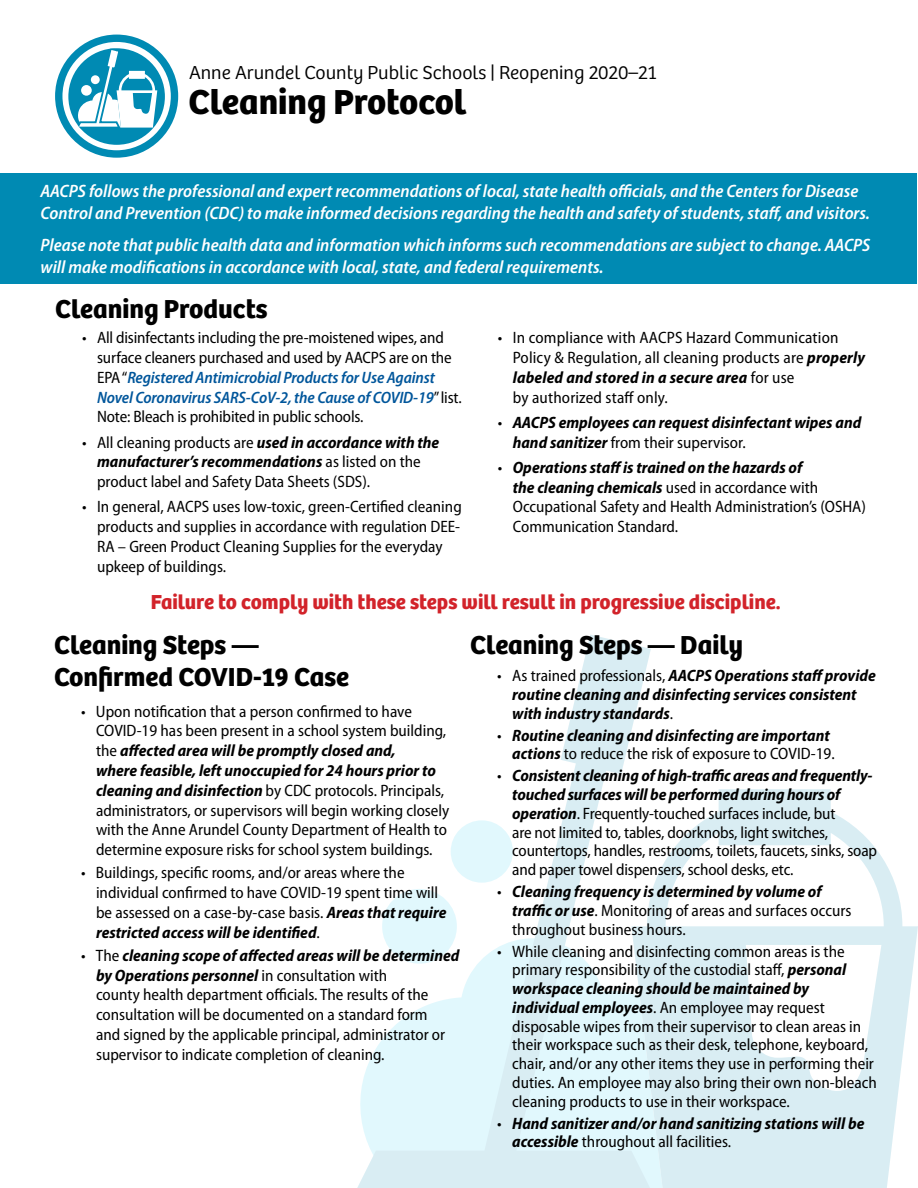
<style>
.page{position:relative;width:918px;height:1188px;background:#fff}
.page>*{position:absolute;margin:0;border:0;box-sizing:border-box;transform-origin:0 0}
.Headline{font:700 36px "Bree";color:#000}
.t1{font:700 27px/32.4px "Bree";color:#000}
.t2{font:700 21px "Bree";color:#d2232a}
.text{font:300 19.5px "Bree";color:#000}
.text-2{font:italic 600 semi-condensed 18px/21.6px "Myriad Pro";color:#fff}
.bullets{font:semi-condensed 16.5px/19.8px "Myriad Pro";color:#000}
.bullets-2{font:italic 700 semi-condensed 16.5px/18.8px "Myriad Pro";color:#000}
.s1{font-weight:600;font-style:italic;color:#00569b}
.s2{font-weight:700;font-style:italic}
.s3{font-weight:400;font-style:normal}
</style>
<div class="page">
<div style="left:55px;top:35px;width:123px;height:123px;border:7px solid #008ab3;border-radius:50%"></div>
<div style="left:68px;top:48px;width:97px;height:97px;background:#008ab3;border-radius:50%"></div>
<svg style="left:75px;top:48px;width:82px;height:81px"></svg>
<svg style="left:357px;top:635px;width:294px;height:553px"></svg>
<svg style="left:631px;top:789px;width:287px;height:399px;fill:#d9edf3"></svg>
<div style="left:1px;top:173px;width:916px;height:111px;background:#008ab3"></div>
<p class="text" style="left:189px;top:59px;width:469px">Anne Arundel County Public Schools | Reopening 2020–21</p>
<p class="Headline" style="left:188px;top:74px;width:279px">Cleaning Protocol</p>
<p class="text-2" style="left:40px;top:181px;width:831px">AACPS follows the professional and expert recommendations of local, state health officials, and the Centers for Disease<br>Control and Prevention (CDC) to make informed decisions regarding the health and safety of students, staff, and visitors.</p>
<p class="text-2" style="left:40px;top:235px;width:831px">Please note that public health data and information which informs such recommendations are subject to change. AACPS will make modifications in accordance with local, state, and federal requirements.</p>
<p class="t1" style="left:55px;top:290px;width:214px">Cleaning Products</p>
<p class="bullets" style="left:97px;top:328px;width:366px;text-indent:-15px">• All disinfectants including the pre-moistened wipes, and surface cleaners purchased and used by AACPS are on the EPA “<span class="s1">Registered Antimicrobial Products for Use Against Novel Coronavirus SARS-CoV-2, the Cause of COVID-19</span>” list.<br>Note: Bleach is prohibited in public schools.</p>
<p class="bullets" style="left:97px;top:433px;width:344px;text-indent:-15px">• All cleaning products are <span class="s2">used in accordance with the manufacturer’s recommendations</span> as listed on the product label and Safety Data Sheets (SDS).</p>
<p class="bullets" style="left:97px;top:497px;width:366px;text-indent:-15px">• In general, AACPS uses low-toxic, green-Certified cleaning products and supplies in accordance with regulation DEE-RA – Green Product Cleaning Supplies for the everyday upkeep of buildings.</p>
<p class="bullets" style="left:513px;top:328px;width:354px;text-indent:-15px">• In compliance with AACPS Hazard Communication Policy &amp; Regulation, all cleaning products are <span class="s2">properly labeled and stored in a secure area</span> for use<br>by authorized staff only.</p>
<p class="bullets-2" style="left:513px;top:413px;width:350px;line-height:19.8px;text-indent:-15px"><span class="s3">•</span> AACPS employees can request disinfectant wipes and hand sanitizer <span class="s3">from their supervisor.</span></p>
<p class="bullets" style="left:513px;top:458px;width:355px;text-indent:-15px">• <span class="s2">Operations staff is trained on the hazards of<br>the cleaning chemicals</span> used in accordance with Occupational Safety and Health Administration’s (OSHA)<br>Communication Standard.</p>
<p class="t2" style="left:151px;top:585px;width:631px">Failure to comply with these steps will result in progressive discipline.</p>
<p class="t1" style="left:54px;top:626px;width:297px">Cleaning Steps —<br>Confirmed COVID-19 Case</p>
<p class="bullets" style="left:96px;top:702px;width:355px;text-indent:-15px">• Upon notification that a person confirmed to have COVID-19 has been present in a school system building, the <span class="s2">affected area will be promptly closed and,<br>where feasible, left unoccupied for 24 hours prior to cleaning and disinfection</span> by CDC protocols. Principals, administrators, or supervisors will begin working closely with the Anne Arundel County Department of Health to determine exposure risks for school system buildings.</p>
<p class="bullets" style="left:96px;top:863px;width:352px;text-indent:-15px">• Buildings, specific rooms, and/or areas where the individual confirmed to have COVID-19 spent time will be assessed on a case-by-case basis. <span class="s2">Areas that require restricted access will be identified</span>.</p>
<p class="bullets" style="left:96px;top:946px;width:365px;text-indent:-15px">• The <span class="s2">cleaning scope of affected areas will be determined by Operations personnel</span> in consultation with<br>county health department officials. The results of the consultation will be documented on a standard form<br>and signed by the applicable principal, administrator or supervisor to indicate completion of cleaning.</p>
<p class="t1" style="left:470px;top:626px;width:274px">Cleaning Steps — Daily</p>
<p class="bullets-2" style="left:512px;top:666px;width:365px;text-indent:-15px"><span class="s3">• As trained professionals,</span> AACPS Operations staff provide routine cleaning and disinfecting services consistent with industry standards<span class="s3">.</span></p>
<p class="bullets-2" style="left:497px;top:726px;width:339px;text-align:right"><span class="s3">•</span> Routine cleaning and disinfecting are important actions <span class="s3">to reduce the risk of exposure to COVID-19.</span></p>
<p class="bullets" style="left:512px;top:767px;width:366px;line-height:18.8px;text-indent:-15px">• <span class="s2">Consistent cleaning of high-traffic areas and frequently&shy;touched surfaces will be performed during hours of operation</span>. Frequently-touched surfaces include, but<br>are not limited to, tables, doorknobs, light switches, countertops, handles, restrooms, toilets, faucets, sinks, soap and paper towel dispensers, school desks, etc.</p>
<p class="bullets" style="left:512px;top:882px;width:341px;line-height:18.8px;text-indent:-15px">• <span class="s2">Cleaning frequency is determined by volume of traffic or use</span>. Monitoring of areas and surfaces occurs throughout business hours.</p>
<p class="bullets" style="left:512px;top:942px;width:366px;line-height:18.8px;text-indent:-15px">• While cleaning and disinfecting common areas is the primary responsibility of the custodial staff, <span class="s2">personal workspace cleaning should be maintained by individual employees</span>. An employee may request disposable wipes from their supervisor to clean areas in their workspace such as their desk, telephone, keyboard, chair, and/or any other items they use in performing their duties. An employee may also bring their own non-bleach cleaning products to use in their workspace.</p>
<p class="bullets-2" style="left:512px;top:1114px;width:354px;text-indent:-15px"><span class="s3">•</span> Hand sanitizer and/or hand sanitizing stations will be accessible <span class="s3">throughout all facilities.</span></p>
</div>
